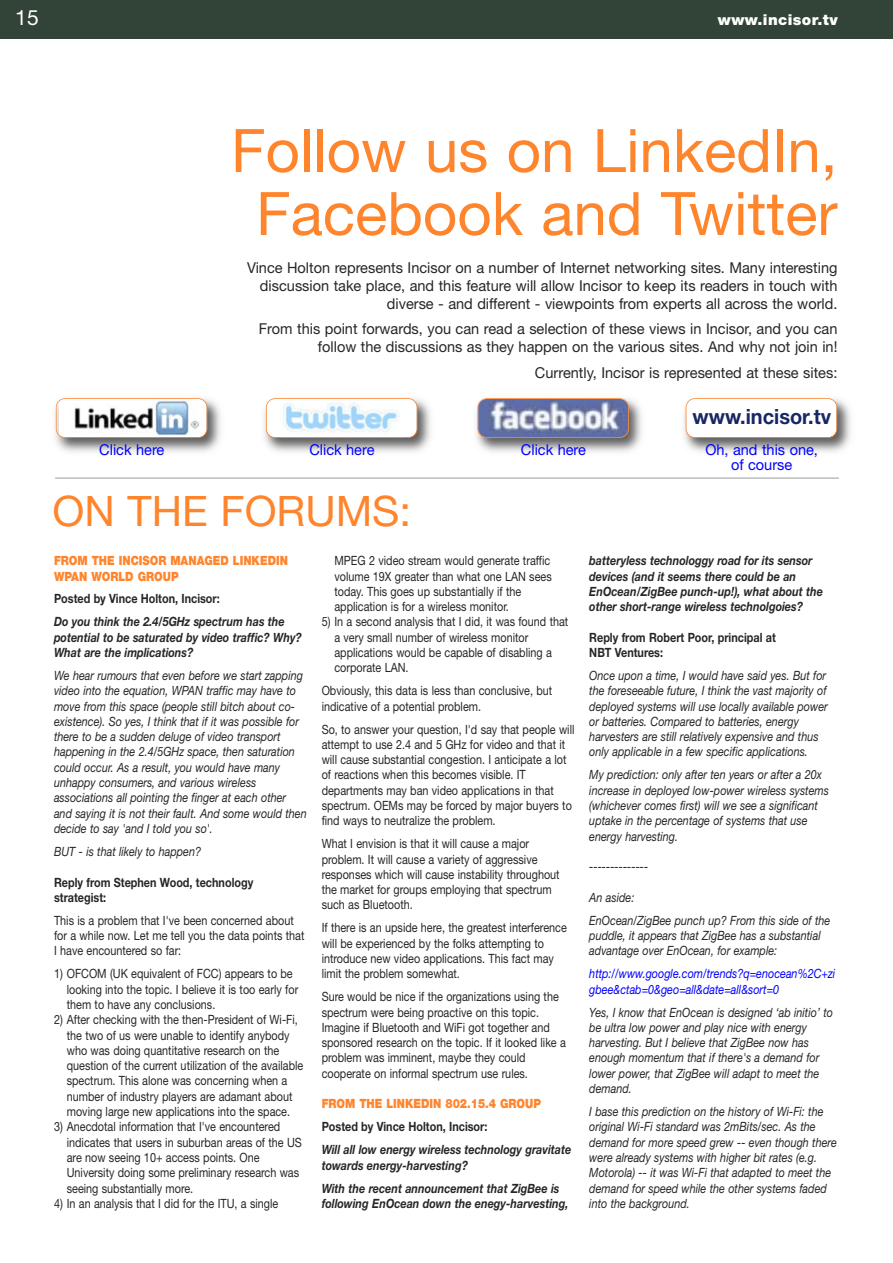
<style>
.page{position:relative;width:893px;height:1263px;background:#fff}
.page>*{position:absolute;margin:0;border:0;box-sizing:border-box;transform-origin:0 0}
.t1{font:60px/63px "Helvetica Neue";color:#ff852d;text-align:center}
.t2{font:42px "Helvetica Neue";color:#ff852d}
.t3{font:700 21px "Helvetica Neue";color:#172864;scale:.95 1}
.t4{font:21px "Helvetica Neue";color:#fff}
.t5{font:15px/18px "Helvetica Neue";color:#272627;text-align:right}
.t6{font:15px/15px "Helvetica Neue";color:#00f;text-align:center}
.t7{font:900 15px "Helvetica Neue";letter-spacing:.025em;color:#fff}
.t8{font:12.75px/15.3px "Helvetica Neue";color:#272627;scale:.85 1}
.t9{font:italic 12.75px/15.3px "Helvetica Neue";color:#272627;scale:.85 1}
.t10{font:italic 700 12.75px/15.3px "Helvetica Neue";color:#272627;scale:.85 1}
.t11{font:700 12.75px/15.3px "Helvetica Neue";color:#272627;scale:.85 1}
.t12{font:italic 12.75px/15.3px "Helvetica Neue";color:#00f;scale:.85 1}
.t13{font:900 12.75px/15.3px "Helvetica Neue";color:#ff852d;scale:.85 1}
</style>
<div class="page">
<div style="left:0;top:0;width:892px;height:38px;background:#314437"></div>
<hr style="left:55px;top:477px;width:784px;height:2px;background:#bdbec0">
<img style="left:55px;top:398px;width:166px;height:54px">
<img style="left:59px;top:399px;width:148px;height:38px">
<div style="left:56px;top:398px;width:151px;height:40px;border:2px solid #ff852d;border-radius:9px"></div>
<img style="left:264px;top:398px;width:167px;height:54px">
<div style="left:267px;top:399px;width:150px;height:38px;background:#fff;border-radius:9px"></div>
<img style="left:283px;top:402px;width:116px;height:33px">
<div style="left:266px;top:398px;width:151px;height:40px;border:2px solid #ff852d;border-radius:9px"></div>
<img style="left:476px;top:398px;width:166px;height:54px">
<img style="left:478px;top:399px;width:150px;height:38px;border-radius:9px">
<div style="left:477px;top:398px;width:152px;height:40px;border:2px solid #ff852d;border-radius:9px"></div>
<img style="left:684px;top:398px;width:167px;height:54px">
<div style="left:686px;top:399px;width:150px;height:38px;background:#fff;border-radius:9px"></div>
<div style="left:685px;top:398px;width:152px;height:40px;border:2px solid #ff852d;border-radius:9px"></div>
<h3 class="t4" style="left:15px;top:10px;width:25px">15</h3>
<p class="t7" style="left:718px;top:15px;width:121px">www.incisor.tv</p>
<h1 class="t1" style="left:231px;top:125px;width:608px">Follow us on LinkedIn,<br>Facebook and Twitter</h1>
<p class="t5" style="left:247px;top:260px;width:592px">Vince Holton represents Incisor on a number of Internet networking sites. Many interesting discussion take place, and this feature will allow Incisor to keep its readers in touch with diverse - and different - viewpoints from experts all across the world.</p>
<p class="t5" style="left:259px;top:321px;width:580px">From this point forwards, you can read a selection of these views in Incisor, and you can follow the discussions as they happen on the various sites. And why not join in!</p>
<p class="t5" style="left:535px;top:365px;width:304px">Currently, Incisor is represented at these sites:</p>
<h3 class="t3" style="left:692px;top:409px;width:147px">www.incisor.tv</h3>
<p class="t6" style="left:99px;top:444px;width:67px">Click here</p>
<p class="t6" style="left:309px;top:444px;width:67px">Click here</p>
<p class="t6" style="left:521px;top:444px;width:67px">Click here</p>
<p class="t6" style="left:705px;top:444px;width:114px">Oh, and this one, of course</p>
<h2 class="t2" style="left:52px;top:496px;width:360px">ON THE FORUMS:</h2>
<p class="t13" style="left:54px;top:554px;width:277px">FROM THE INCISOR MANAGED LINKEDIN<br>WPAN WORLD GROUP</p>
<p class="t11" style="left:54px;top:592px;width:196px">Posted by Vince Holton, Incisor:</p>
<p class="t10" style="left:54px;top:615px;width:293px">Do you think the 2.4/5GHz spectrum has the potential to be saturated by video traffic? Why?<br>What are the implications?</p>
<p class="t9" style="left:54px;top:669px;width:299px">We hear rumours that even before we start zapping video into the equation, WPAN traffic may have to move from this space (people still bitch about co&shy;existence). So yes, I think that if it was possible for there to be a sudden deluge of video transport happening in the 2.4/5GHz space, then saturation could occur. As a result, you would have many unhappy consumers, and various wireless associations all pointing the finger at each other and saying it is not their fault. And some would then decide to say 'and I told you so'.</p>
<p class="t9" style="left:54px;top:845px;width:175px">BUT - is that likely to happen?</p>
<p class="t11" style="left:54px;top:875px;width:236px">Reply from Stephen Wood, technology strategist:</p>
<p class="t8" style="left:54px;top:914px;width:296px">This is a problem that I've been concerned about for a while now. Let me tell you the data points that<br>I have encountered so far:</p>
<p class="t8" style="left:67px;top:967px;width:274px;text-indent:-13px">1) OFCOM (UK equivalent of FCC) appears to be looking into the topic. I believe it is too early for them to have any conclusions.</p>
<p class="t8" style="left:67px;top:1013px;width:280px;text-indent:-13px">2) After checking with the then-President of Wi-Fi, the two of us were unable to identify anybody who was doing quantitative research on the question of the current utilization of the available spectrum. This alone was concerning when a number of industry players are adamant about moving large new applications into the space.</p>
<p class="t8" style="left:67px;top:1120px;width:278px;text-indent:-13px">3) Anecdotal information that I've encountered indicates that users in suburban areas of the US are now seeing 10+ access points. One University doing some preliminary research was seeing substantially more.</p>
<p class="t8" style="left:54px;top:1197px;width:265px">4) In an analysis that I did for the ITU, a single</p>
<p class="t8" style="left:334px;top:554px;width:257px">MPEG 2 video stream would generate traffic volume 19X greater than what one LAN sees today. This goes up substantially if the application is for a wireless monitor.</p>
<p class="t8" style="left:334px;top:615px;width:277px;text-indent:-13px">5) In a second analysis that I did, it was found that a very small number of wireless monitor applications would be capable of disabling a corporate LAN.</p>
<p class="t8" style="left:321px;top:684px;width:273px">Obviously, this data is less than conclusive, but indicative of a potential problem.</p>
<p class="t8" style="left:321px;top:723px;width:299px">So, to answer your question, I'd say that people will attempt to use 2.4 and 5 GHz for video and that it will cause substantial congestion. I anticipate a lot of reactions when this becomes visible. IT departments may ban video applications in that spectrum. OEMs may be forced by major buyers to find ways to neutralize the problem.</p>
<p class="t8" style="left:321px;top:837px;width:281px">What I envision is that it will cause a major problem. It will cause a variety of aggressive responses which will cause instability throughout the market for groups employing that spectrum such as Bluetooth.</p>
<p class="t8" style="left:321px;top:921px;width:290px">If there is an upside here, the greatest interference will be experienced by the folks attempting to introduce new video applications. This fact may limit the problem somewhat.</p>
<p class="t8" style="left:321px;top:990px;width:289px">Sure would be nice if the organizations using the spectrum were being proactive on this topic.<br>Imagine if Bluetooth and WiFi got together and sponsored research on the topic. If it looked like a problem was imminent, maybe they could cooperate on informal spectrum use rules.</p>
<p class="t13" style="left:321px;top:1097px;width:260px">FROM THE LINKEDIN 802.15.4 GROUP</p>
<p class="t11" style="left:321px;top:1120px;width:196px">Posted by Vince Holton, Incisor:</p>
<p class="t10" style="left:321px;top:1143px;width:295px">Will all low energy wireless technology gravitate towards energy-harvesting?</p>
<p class="t10" style="left:321px;top:1181px;width:292px">With the recent announcement that ZigBee is following EnOcean down the enegy-harvesting,</p>
<p class="t10" style="left:589px;top:554px;width:276px">batteryless technologgy road for its sensor devices (and it seems there could be an EnOcean/ZigBee punch-up!), what about the other short-range wireless technolgoies?</p>
<p class="t11" style="left:589px;top:631px;width:221px">Reply from Robert Poor, principal at<br>NBT Ventures:</p>
<p class="t9" style="left:589px;top:669px;width:282px">Once upon a time, I would have said yes. But for the foreseeable future, I think the vast majority of deployed systems will use locally available power or batteries. Compared to batteries, energy harvesters are still relatively expensive and thus only applicable in a few specific applications.</p>
<p class="t9" style="left:589px;top:768px;width:283px">My prediction: only after ten years or after a 20x increase in deployed low-power wireless systems (whichever comes first) will we see a significant uptake in the percentage of systems that use energy harvesting.</p>
<p class="t9" style="left:589px;top:860px;width:71px">--------------</p>
<p class="t9" style="left:589px;top:887px;width:285px;line-height:23px">An aside:<br>EnOcean/ZigBee punch up? From this side of the</p>
<p class="t9" style="left:589px;top:929px;width:274px">puddle, it appears that ZigBee has a substantial advantage over EnOcean, for example:</p>
<p class="t12" style="left:589px;top:967px;width:291px">http://www.google.com/trends?q=enocean%2C+zi gbee&amp;ctab=0&amp;geo=all&amp;date=all&amp;sort=0</p>
<p class="t9" style="left:589px;top:1006px;width:288px">Yes, I know that EnOcean is designed ‘ab initio’ to be ultra low power and play nice with energy harvesting. But I believe that ZigBee now has enough momentum that if there's a demand for lower power, that ZigBee will adapt to meet the demand.</p>
<p class="t9" style="left:589px;top:1105px;width:293px">I base this prediction on the history of Wi-Fi: the original Wi-Fi standard was 2mBits/sec. As the demand for more speed grew -- even though there were already systems with higher bit rates (e.g.<br>Motorola) -- it was Wi-Fi that adapted to meet the demand for speed while the other systems faded into the background.</p>
</div>
